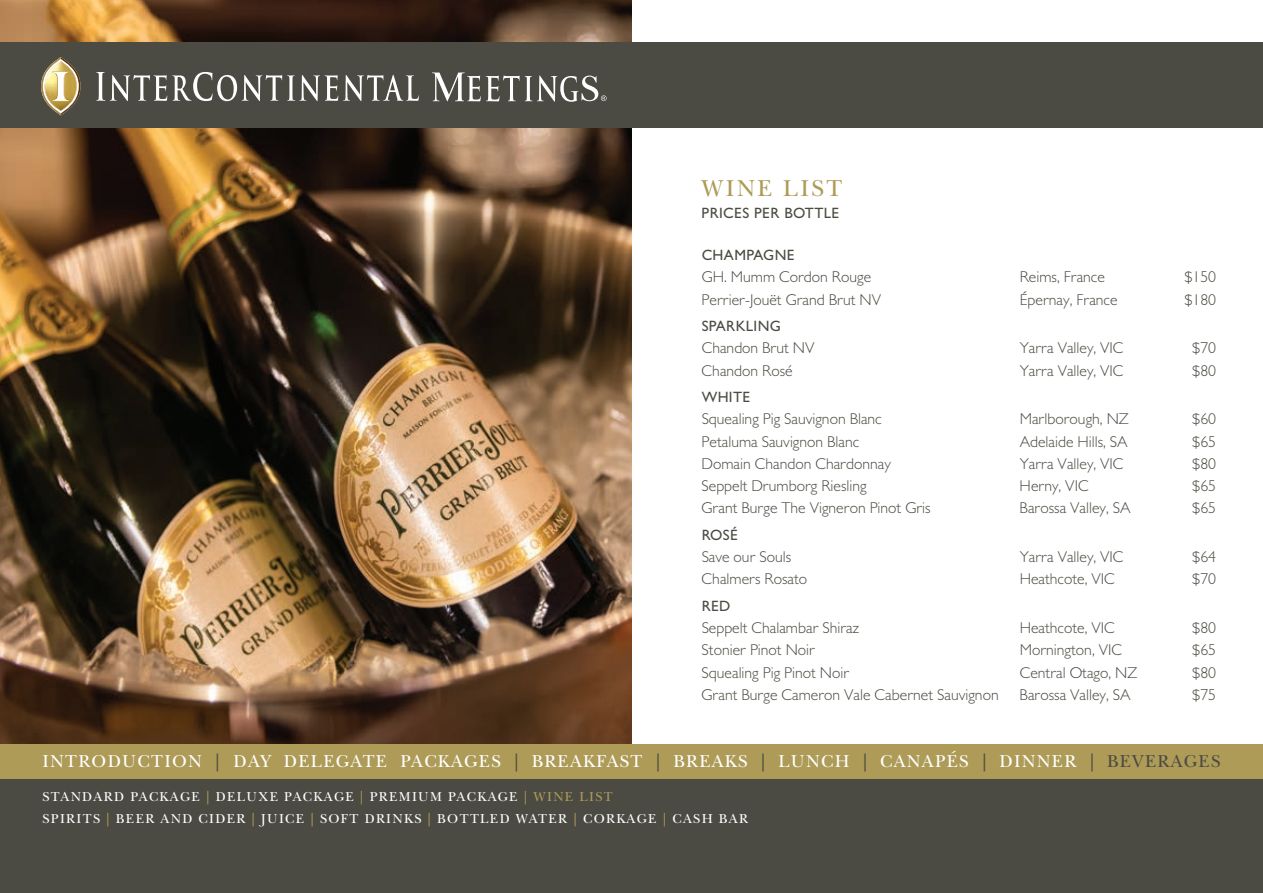
<style>
.page{position:relative;width:1263px;height:893px;background:#fff}
.page>*{position:absolute;margin:0;border:0;box-sizing:border-box;transform-origin:0 0}
.t1{font:24px "New Baskerville";letter-spacing:.1em;color:#ad9b57}
.t2{font:18px "New Baskerville";letter-spacing:.07em;color:#fff}
.t3{font:300 15.75px "Gill Sans MT Pro";color:#4c4b43}
.t4{font:500 15px "Gill Sans MT Pro";letter-spacing:.025em;color:#4c4b43}
.t5{font:13.5px/22.5px "New Baskerville";letter-spacing:.1em;color:#fff}
.s1{color:#4c4b43}
.s2{color:#ad9b57}
</style>
<div class="page">
<img style="left:0;top:0;width:632px;height:744px">
<div style="left:0;top:778px;width:1263px;height:115px;background:#4c4b43"></div>
<div style="left:0;top:744px;width:1263px;height:34px;background:#ad9b57"></div>
<div style="left:0;top:43px;width:1263px;height:85px;background:#4c4b43"></div>
<svg style="left:96px;top:72px;width:323px;height:29px"></svg>
<svg style="left:432px;top:72px;width:174px;height:30px"></svg>
<svg style="left:41px;top:57px;width:40px;height:58px"></svg>
<h1 class="t1" style="left:702px;top:174px;width:142px">WINE LIST</h1>
<p class="t4" style="left:702px;top:204px;width:139px">PRICES PER BOTTLE</p>
<p class="t4" style="left:702px;top:246px;width:94px">CHAMPAGNE</p>
<p class="t3" style="left:702px;top:268px;width:171px">GH. Mumm Cordon Rouge</p>
<p class="t3" style="left:1020px;top:268px;width:87px">Reims, France</p>
<p class="t3" style="left:1184px;top:268px;width:33px">$150</p>
<p class="t3" style="left:702px;top:290px;width:181px">Perrier-Jouët Grand Brut NV</p>
<p class="t3" style="left:1020px;top:290px;width:99px">Épernay, France</p>
<p class="t3" style="left:1184px;top:290px;width:33px">$180</p>
<p class="t4" style="left:702px;top:317px;width:81px">SPARKLING</p>
<p class="t3" style="left:702px;top:339px;width:114px">Chandon Brut NV</p>
<p class="t3" style="left:1020px;top:339px;width:105px">Yarra Valley, VIC</p>
<p class="t3" style="left:1192px;top:339px;width:25px">$70</p>
<p class="t3" style="left:702px;top:361px;width:93px">Chandon Rosé</p>
<p class="t3" style="left:1020px;top:361px;width:105px">Yarra Valley, VIC</p>
<p class="t3" style="left:1192px;top:361px;width:25px">$80</p>
<p class="t4" style="left:702px;top:388px;width:50px">WHITE</p>
<p class="t3" style="left:702px;top:410px;width:182px">Squealing Pig Sauvignon Blanc</p>
<p class="t3" style="left:1020px;top:410px;width:111px">Marlborough, NZ</p>
<p class="t3" style="left:1192px;top:410px;width:25px">$60</p>
<p class="t3" style="left:702px;top:432px;width:159px">Petaluma Sauvignon Blanc</p>
<p class="t3" style="left:1020px;top:432px;width:110px">Adelaide Hills, SA</p>
<p class="t3" style="left:1192px;top:432px;width:25px">$65</p>
<p class="t3" style="left:702px;top:454px;width:191px">Domain Chandon Chardonnay</p>
<p class="t3" style="left:1020px;top:454px;width:105px">Yarra Valley, VIC</p>
<p class="t3" style="left:1192px;top:454px;width:25px">$80</p>
<p class="t3" style="left:702px;top:476px;width:167px">Seppelt Drumborg Riesling</p>
<p class="t3" style="left:1020px;top:476px;width:71px">Herny, VIC</p>
<p class="t3" style="left:1192px;top:476px;width:25px">$65</p>
<p class="t3" style="left:702px;top:499px;width:231px">Grant Burge The Vigneron Pinot Gris</p>
<p class="t3" style="left:1020px;top:499px;width:112px">Barossa Valley, SA</p>
<p class="t3" style="left:1192px;top:499px;width:25px">$65</p>
<p class="t4" style="left:702px;top:526px;width:38px">ROSÉ</p>
<p class="t3" style="left:702px;top:547px;width:91px">Save our Souls</p>
<p class="t3" style="left:1020px;top:547px;width:105px">Yarra Valley, VIC</p>
<p class="t3" style="left:1192px;top:547px;width:25px">$64</p>
<p class="t3" style="left:702px;top:570px;width:107px">Chalmers Rosato</p>
<p class="t3" style="left:1020px;top:570px;width:97px">Heathcote, VIC</p>
<p class="t3" style="left:1192px;top:570px;width:25px">$70</p>
<p class="t4" style="left:702px;top:597px;width:30px">RED</p>
<p class="t3" style="left:702px;top:618px;width:159px">Seppelt Chalambar Shiraz</p>
<p class="t3" style="left:1020px;top:618px;width:97px">Heathcote, VIC</p>
<p class="t3" style="left:1192px;top:618px;width:25px">$80</p>
<p class="t3" style="left:702px;top:641px;width:115px">Stonier Pinot Noir</p>
<p class="t3" style="left:1020px;top:641px;width:104px">Mornington, VIC</p>
<p class="t3" style="left:1192px;top:641px;width:25px">$65</p>
<p class="t3" style="left:702px;top:663px;width:149px">Squealing Pig Pinot Noir</p>
<p class="t3" style="left:1020px;top:663px;width:119px">Central Otago, NZ</p>
<p class="t3" style="left:1192px;top:663px;width:25px">$80</p>
<p class="t3" style="left:702px;top:685px;width:299px">Grant Burge Cameron Vale Cabernet Sauvignon</p>
<p class="t3" style="left:1020px;top:685px;width:112px">Barossa Valley, SA</p>
<p class="t3" style="left:1192px;top:685px;width:25px">$75</p>
<p class="t2" style="left:43px;top:751px;width:1179px">INTRODUCTION <span class="s1">|</span> DAY DELEGATE PACKAGES <span class="s1">|</span> BREAKFAST <span class="s1">|</span> BREAKS <span class="s1">|</span> LUNCH <span class="s1">|</span> CANAPÉS <span class="s1">|</span> DINNER <span class="s1">| BEVERAGES</span></p>
<p class="t5" style="left:43px;top:785px;width:707px">STANDARD PACKAGE <span class="s2">|</span> DELUXE PACKAGE <span class="s2">|</span> PREMIUM PACKAGE <span class="s2">| WINE LIST<br></span>SPIRITS <span class="s2">|</span> BEER AND CIDER <span class="s2">|</span> JUICE <span class="s2">|</span> SOFT DRINKS <span class="s2">|</span> BOTTLED WATER <span class="s2">|</span> CORKAGE <span class="s2">|</span> CASH BAR</p>
</div>
